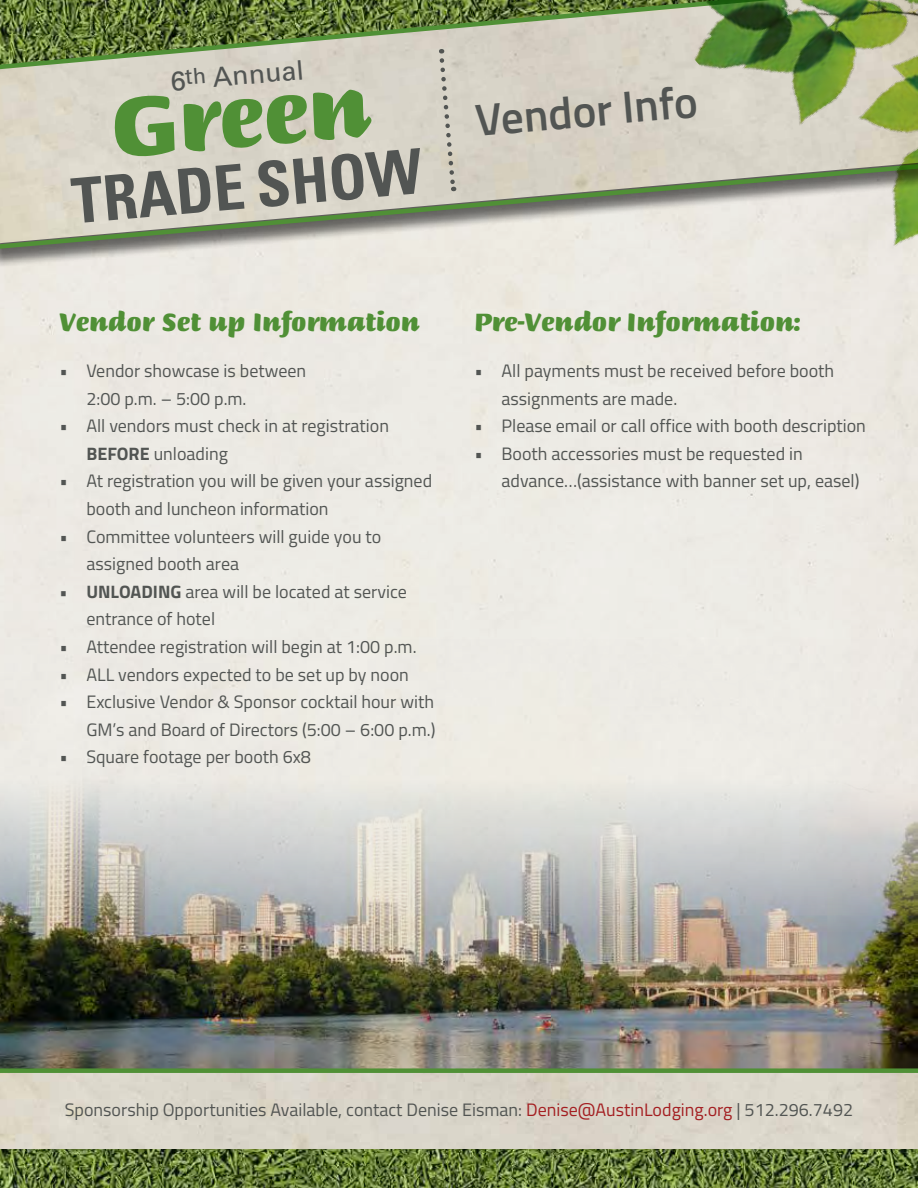
<style>
.page{position:relative;width:918px;height:1188px;background:#fff}
.page>*{position:absolute;margin:0;border:0;box-sizing:border-box;transform-origin:0 0}
.t1{font:900 90.15px "Briem Script Std";color:#509036}
.t2{font:700 condensed 62.4px "Univers";color:#525553}
.t3{font:600 45px "Titillium Web";color:#525553}
.t4{font:900 27px "Briem Script Std";color:#509036}
.t5{font:27px "Univers";color:#525553}
.t6{font:18px/27.6px "Titillium Web";color:#525553}
.s1{font-weight:700}
.s2{color:#a41f22}
</style>
<div class="page">
<img style="left:0;top:639px;width:918px;height:429px">
<img style="left:0;top:1149px;width:918px;height:39px">
<div style="left:0;top:1073px;width:918px;height:76px;background:#dad6ca"></div>
<div style="left:0;top:1068px;width:918px;height:5px;background:#509036"></div>
<div style="left:0;top:0;width:918px;height:268px;background:#000;opacity:.6"></div>
<div style="left:0;top:73px;width:658px;height:87px;background:#d8d4c8"></div>
<svg style="left:0;top:0;width:658px;height:73px;background:#939e76"></svg>
<svg style="left:0;top:160px;width:658px;height:93px;background:#c8c8b9"></svg>
<svg style="left:437px;top:49px;width:21px;height:142px;background:#cac7bb"></svg>
<img style="left:658px;top:0;width:260px;height:327px">
<h3 class="t5" style="left:169px;top:64px;width:135px;rotate:-5deg">6<sup>th</sup> Annual</h3>
<h1 class="t1" style="left:107px;top:78px;width:261px;rotate:-5deg">Green</h1>
<h2 class="t2" style="left:69px;top:163px;width:353px;rotate:-5deg">TRADE SHOW</h2>
<h3 class="t4" style="left:59px;top:307px;width:362px">Vendor Set up Information</h3>
<p class="t6" style="left:86px;top:356px;width:221px;text-indent:-27px">• Vendor showcase is between<br>2:00 p.m. – 5:00 p.m.</p>
<p class="t6" style="left:86px;top:411px;width:304px;text-indent:-27px">• All vendors must check in at registration<br><span class="s1">BEFORE</span> unloading</p>
<p class="t6" style="left:86px;top:467px;width:347px;text-indent:-27px">• At registration you will be given your assigned booth and luncheon information</p>
<p class="t6" style="left:86px;top:522px;width:296px;text-indent:-27px">• Committee volunteers will guide you to assigned booth area</p>
<p class="t6" style="left:86px;top:577px;width:322px;text-indent:-27px"><span class="s1">• UNLOADING</span> area will be located at service entrance of hotel</p>
<p class="t6" style="left:59px;top:632px;width:359px">• Attendee registration will begin at 1:00 p.m.</p>
<p class="t6" style="left:59px;top:660px;width:351px">• ALL vendors expected to be set up by noon</p>
<p class="t6" style="left:59px;top:687px;width:378px;text-align:right">• Exclusive Vendor &amp; Sponsor cocktail hour with<br>GM’s and Board of Directors (5:00 – 6:00 p.m.)</p>
<p class="t6" style="left:59px;top:742px;width:253px">• Square footage per booth 6x8</p>
<h3 class="t3" style="left:473px;top:87px;width:224px;rotate:-5deg">Vendor Info</h3>
<h3 class="t4" style="left:475px;top:307px;width:328px">Pre-Vendor Information:</h3>
<p class="t6" style="left:502px;top:356px;width:334px;text-indent:-27px">• All payments must be received before booth assignments are made.</p>
<p class="t6" style="left:475px;top:411px;width:393px">• Please email or call office with booth description</p>
<p class="t6" style="left:502px;top:439px;width:360px;text-indent:-27px">• Booth accessories must be requested in advance…(assistance with banner set up, easel)</p>
<p class="t6" style="left:65px;top:1095px;width:790px">Sponsorship Opportunities Available, contact Denise Eisman: <span class="s2">Denise@AustinLodging.org</span> | 512.296.7492</p>
</div>
